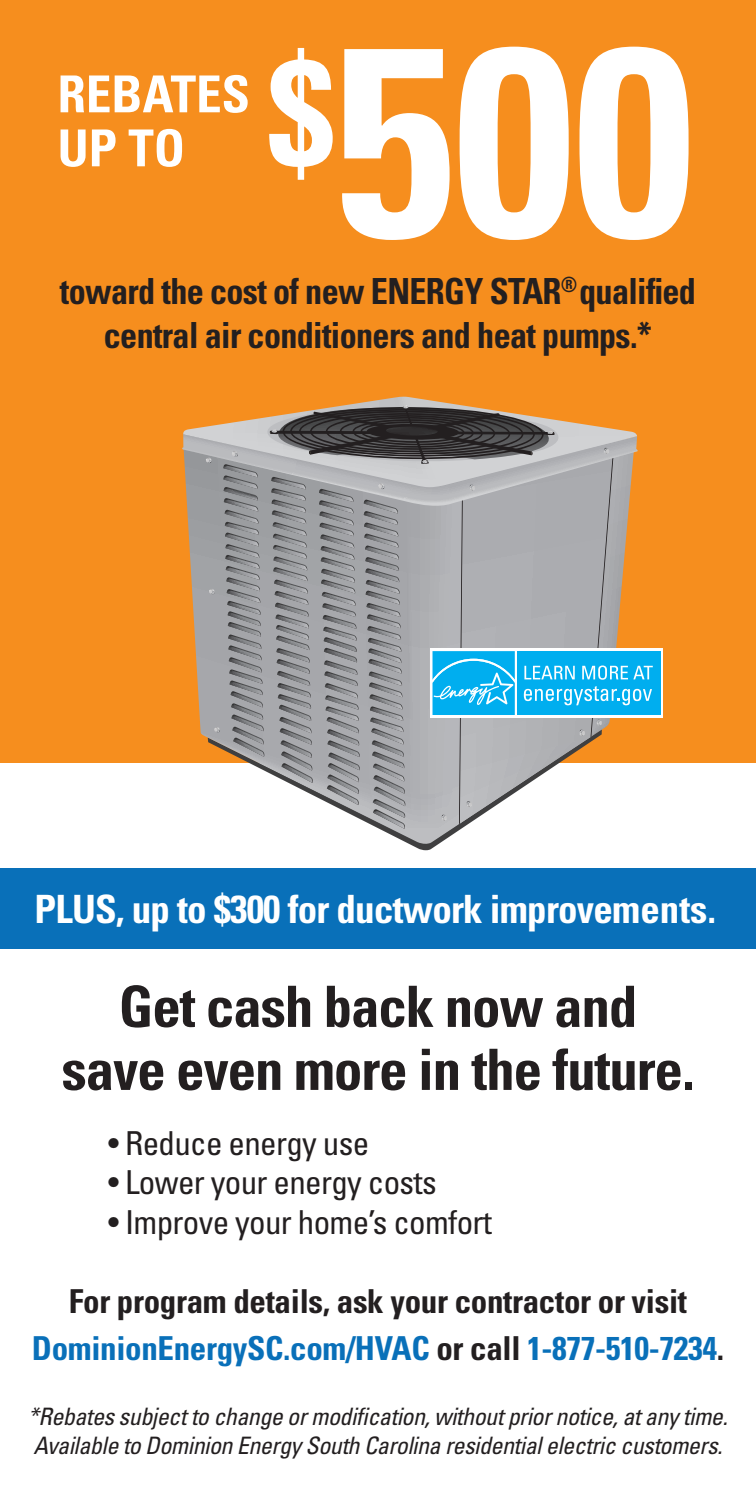
<style>
.page{position:relative;width:756px;height:1512px;background:#fff}
.page>*{position:absolute;margin:0;border:0;box-sizing:border-box;transform-origin:0 0}
.t1{font:700 condensed 270px "Univers";color:#fff}
.t2{font:700 condensed 57px "Univers";letter-spacing:-.02em;color:#231f20}
.t3{font:700 condensed 51px "Univers";color:#fff}
.t4{font:700 condensed 39px "Univers";letter-spacing:-.02em;color:#fff}
.t5{font:700 condensed 36px "Univers";letter-spacing:-.02em;color:#231f20;scale:.95 1}
.t6{font:700 condensed 33px/46.8px "Univers";letter-spacing:-.01em;color:#231f20;text-align:center}
.t7{font:condensed 33px "Univers";letter-spacing:-.02em;color:#231f20}
.t8{font:italic condensed 24px/28.8px "Univers";letter-spacing:-.02em;color:#231f20}
.s1{color:#0970b9}
</style>
<div class="page">
<div style="left:0;top:0;width:756px;height:762px;background:#f68e1e"></div>
<svg style="left:380px;top:829px;width:81px;height:15px"></svg>
<div style="left:517px;top:651px;width:143px;height:64px;background:#00aeef"></div>
<svg style="left:182px;top:397px;width:471px;height:432px"></svg>
<div style="left:0;top:869px;width:756px;height:80px;background:#0970b9"></div>
<p class="t3" style="left:57px;top:63px;width:194px">REBATES</p>
<p class="t3" style="left:57px;top:117px;width:129px">UP TO</p>
<p class="t1" style="left:268px;top:-24px;width:428px"><sup>$</sup>500</p>
<p class="t5" style="left:60px;top:269px;width:671px">toward the cost of new ENERGY STAR<sup>®</sup> qualified</p>
<p class="t5" style="left:104px;top:313px;width:579px">central air conditioners and heat pumps.*</p>
<p class="t4" style="left:35px;top:885px;width:683px">PLUS, up to $300 for ductwork improvements.</p>
<p class="t2" style="left:119px;top:972px;width:520px">Get cash back now and</p>
<p class="t2" style="left:62px;top:1035px;width:634px">save even more in the future.</p>
<p class="t7" style="left:108px;top:1122px;width:263px">• Reduce energy use</p>
<p class="t7" style="left:108px;top:1162px;width:330px">• Lower your energy costs</p>
<p class="t7" style="left:108px;top:1201px;width:386px">• Improve your home’s comfort</p>
<p class="t6" style="left:32px;top:1277px;width:694px">For program details, ask your contractor or visit<br><span class="s1">DominionEnergySC.com/HVAC</span> or call <span class="s1">1-877-510-7234</span>.</p>
<p class="t8" style="left:28px;top:1401px;width:701px">*Rebates subject to change or modification, without prior notice, at any time.<br>Available to Dominion Energy South Carolina residential electric customers.</p>
</div>
